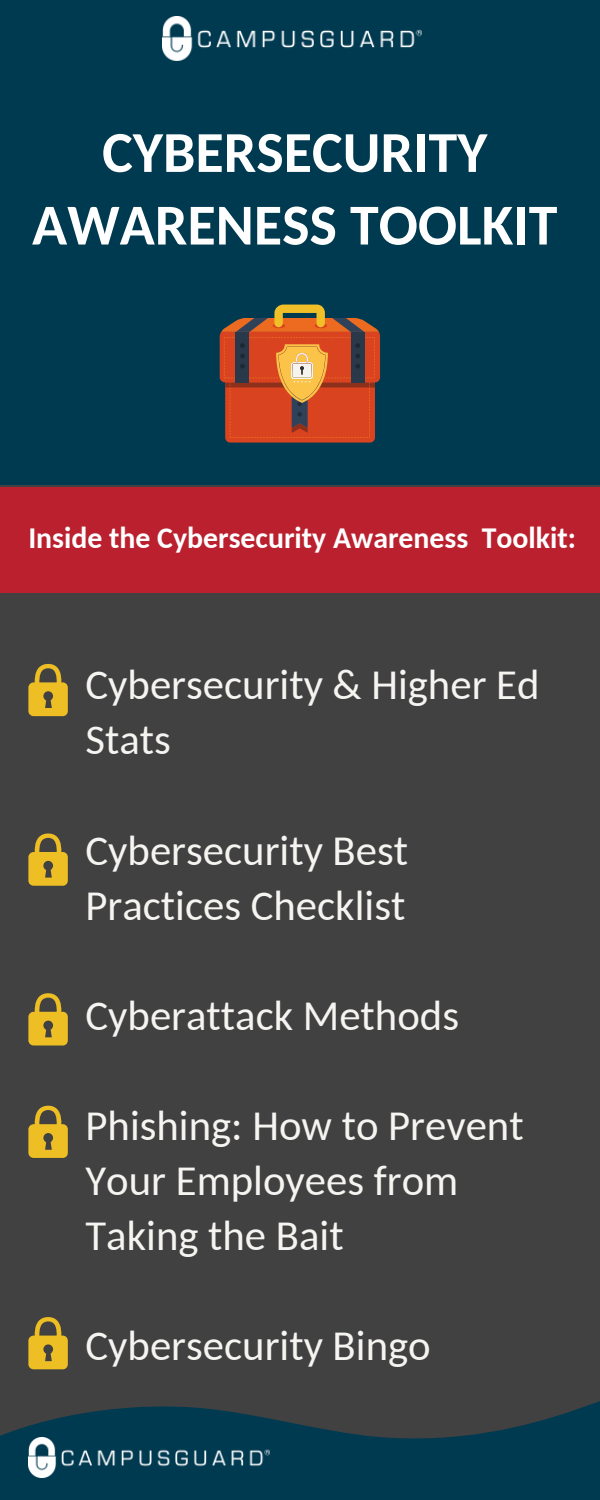
<style>
.page{position:relative;width:600px;height:1500px;background:#414142}
.page>*{position:absolute;margin:0;border:0;box-sizing:border-box;transform-origin:0 0}
.t1{font:700 58px/72.6px "Carlito";color:#fff;text-align:center}
.t2{font:42.7px/55.1px "Carlito";color:#f6f4f1}
.t3{font:700 29.8px "Carlito";color:#fff}
</style>
<div class="page">
<div style="left:0;top:0;width:600px;height:485px;background:#003a50"></div>
<svg style="left:28px;top:664px;width:40px;height:52px"></svg>
<svg style="left:28px;top:834px;width:40px;height:52px"></svg>
<svg style="left:28px;top:993px;width:40px;height:53px"></svg>
<svg style="left:28px;top:1106px;width:40px;height:52px"></svg>
<svg style="left:0;top:1369px;width:600px;height:131px;fill:#003a50"></svg>
<div style="left:225px;top:341px;width:150px;height:102px;background:#da4320;border-radius:5px"></div>
<svg style="left:220px;top:305px;width:160px;height:133px"></svg>
<svg style="left:28px;top:1317px;width:40px;height:52px"></svg>
<div style="left:0;top:488px;width:600px;height:105px;background:#bb202e"></div>
<img style="left:162px;top:17px;width:260px;height:44px">
<img style="left:28px;top:1437px;width:242px;height:41px">
<h1 class="t1" style="left:32px;top:121px;width:527px">CYBERSECURITY<br>AWARENESS TOOLKIT</h1>
<p class="t3" style="left:28px;top:526px;width:549px">Inside the Cybersecurity Awareness Toolkit:</p>
<p class="t2" style="left:86px;top:661px;width:456px">Cybersecurity &amp; Higher Ed<br>Stats</p>
<p class="t2" style="left:86px;top:826px;width:324px">Cybersecurity Best<br>Practices Checklist</p>
<p class="t2" style="left:86px;top:992px;width:375px">Cyberattack Methods</p>
<p class="t2" style="left:86px;top:1102px;width:440px">Phishing: How to Prevent<br>Your Employees from<br>Taking the Bait</p>
<p class="t2" style="left:86px;top:1322px;width:347px">Cybersecurity Bingo</p>
</div>
